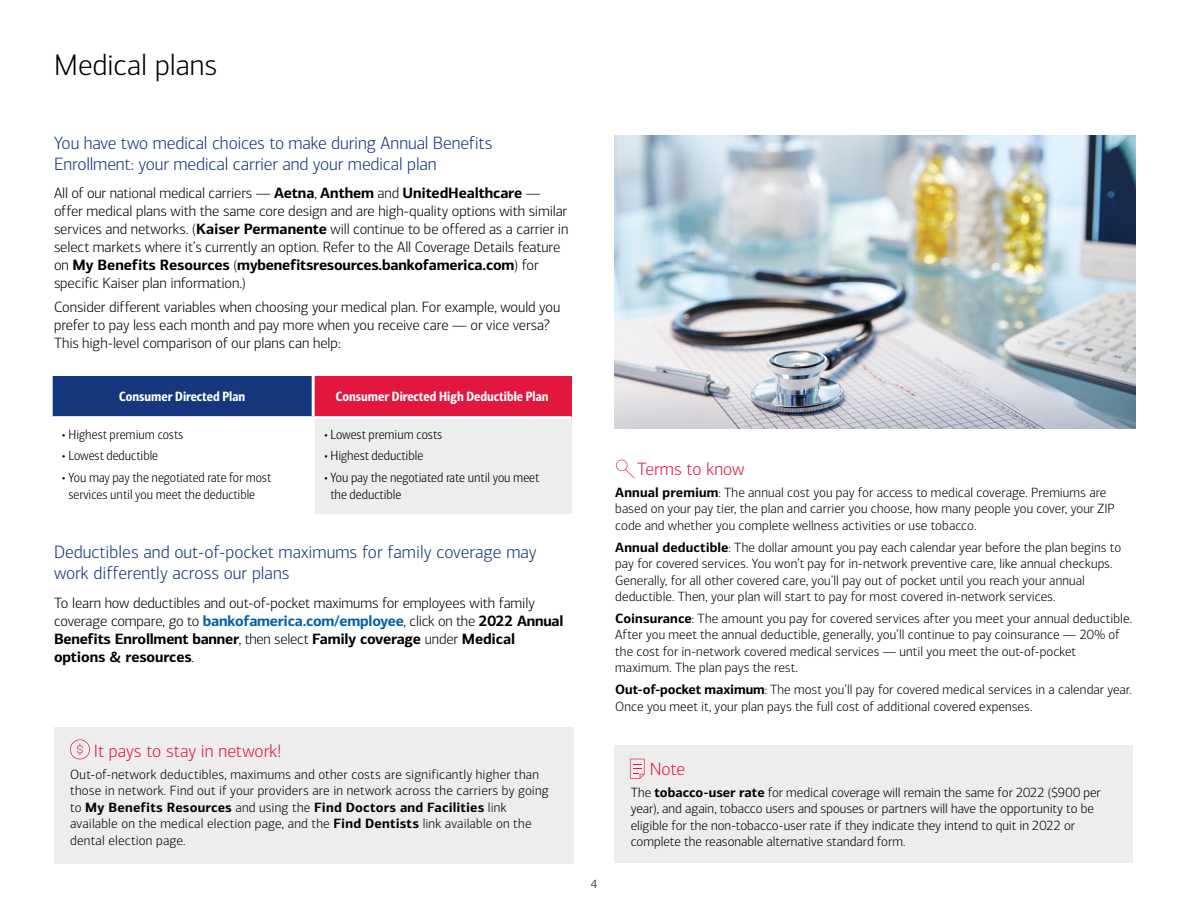
<style>
.page{position:relative;width:1188px;height:918px;background:#fff}
.page>*{position:absolute;margin:0;border:0;box-sizing:border-box;transform-origin:0 0}
.Subhead_1_18_24{font:300 30px "Connections";letter-spacing:-.005em;color:#000}
.Body_text_10_14{font:300 18px/21px "Connections";color:#14377d}
.Body_text_10_14-2{font:300 18px "Connections";color:#e3173e}
.Body_copy_1_11_16{font:300 15px/18px "Connections";letter-spacing:-.01em;color:#000}
.Body_text_10_14-3{font:300 13.5px/16.5px "Connections";letter-spacing:.005em;color:#000}
.t1{font:300 13.5px/16.5px "Connections Cond";color:#000}
.t2{font:13.5px "Connections Cond Bld";color:#fff}
.t3{font:300 12px "Connections";color:#000}
.s1{font-weight:700}
.s2{font-weight:700;color:#0061aa}
</style>
<div class="page">
<svg style="left:616px;top:460px;width:19px;height:18px"></svg>
<div style="left:54px;top:727px;width:519px;height:137px;background:#ededee"></div>
<svg style="left:70px;top:739px;width:20px;height:20px"></svg>
<div style="left:615px;top:745px;width:518px;height:118px;background:#ededee"></div>
<svg style="left:630px;top:759px;width:15px;height:20px"></svg>
<img style="left:615px;top:135px;width:520px;height:293px">
<div style="left:51px;top:376px;width:262px;height:42px;background:#14377d"></div>
<div style="left:313px;top:376px;width:258px;height:42px;background:#e3173e"></div>
<div style="left:313px;top:418px;width:258px;height:96px;background:#ededee"></div>
<hr style="left:50px;top:376px;width:3px;height:40px;background:#fff">
<hr style="left:312px;top:376px;width:3px;height:40px;background:#fff">
<hr style="left:50px;top:416px;width:263px;height:3px;background:#fff">
<hr style="left:313px;top:416px;width:258px;height:3px;background:#fff">
<hr style="left:312px;top:419px;width:3px;height:95px;background:#fff">
<p class="Subhead_1_18_24" style="left:54px;top:48px;width:165px">Medical plans</p>
<p class="Body_text_10_14" style="left:54px;top:132px;width:440px">You have two medical choices to make during Annual Benefits<br>Enrollment: your medical carrier and your medical plan</p>
<p class="Body_copy_1_11_16" style="left:54px;top:184px;width:516px">All of our national medical carriers — <span class="s1">Aetna</span>, <span class="s1">Anthem</span> and <span class="s1">UnitedHealthcare</span> — offer medical plans with the same core design and are high-quality options with similar services and networks. (<span class="s1">Kaiser Permanente</span> will continue to be offered as a carrier in select markets where it’s currently an option. Refer to the All Coverage Details feature on <span class="s1">My Benefits Resources</span> (<span class="s1">mybenefitsresources.bankofamerica.com</span>) for specific Kaiser plan information.)</p>
<p class="Body_copy_1_11_16" style="left:54px;top:298px;width:508px">Consider different variables when choosing your medical plan. For example, would you prefer to pay less each month and pay more when you receive care — or vice versa?<br>This high-level comparison of our plans can help:</p>
<p class="t2" style="left:119px;top:389px;width:128px">Consumer Directed Plan</p>
<p class="t2" style="left:336px;top:389px;width:214px">Consumer Directed High Deductible Plan</p>
<p class="t1" style="left:62px;top:426px;width:123px">• Highest premium costs</p>
<p class="t1" style="left:62px;top:448px;width:98px">• Lowest deductible</p>
<p class="t1" style="left:68px;top:470px;width:204px;text-indent:-6px">• You may pay the negotiated rate for most services until you meet the deductible</p>
<p class="t1" style="left:324px;top:426px;width:120px">• Lowest premium costs</p>
<p class="t1" style="left:324px;top:448px;width:101px">• Highest deductible</p>
<p class="t1" style="left:330px;top:470px;width:210px;text-indent:-6px">• You pay the negotiated rate until you meet the deductible</p>
<p class="Body_text_10_14" style="left:54px;top:541px;width:484px">Deductibles and out-of-pocket maximums for family coverage may work differently across our plans</p>
<p class="Body_copy_1_11_16" style="left:54px;top:594px;width:511px">To learn how deductibles and out-of-pocket maximums for employees with family coverage compare, go to <span class="s2">bankofamerica.com/employee</span>, click on the <span class="s1">2022 Annual Benefits Enrollment banner</span>, then select <span class="s1">Family coverage</span> under <span class="s1">Medical options &amp; resources</span>.</p>
<p class="Body_text_10_14-2" style="left:94px;top:741px;width:189px">It pays to stay in network!</p>
<p class="Body_text_10_14-3" style="left:70px;top:766px;width:480px">Out-of-network deductibles, maximums and other costs are significantly higher than those in network. Find out if your providers are in network across the carriers by going to <span class="s1">My Benefits Resources</span> and using the <span class="s1">Find Doctors and Facilities</span> link available on the medical election page, and the <span class="s1">Find Dentists</span> link available on the dental election page.</p>
<p class="Body_text_10_14-2" style="left:637px;top:459px;width:109px">Terms to know</p>
<p class="Body_text_10_14-3" style="left:615px;top:484px;width:501px"><span class="s1">Annual premium</span>: The annual cost you pay for access to medical coverage. Premiums are based on your pay tier, the plan and carrier you choose, how many people you cover, your ZIP code and whether you complete wellness activities or use tobacco.</p>
<p class="Body_text_10_14-3" style="left:615px;top:539px;width:508px"><span class="s1">Annual deductible</span>: The dollar amount you pay each calendar year before the plan begins to pay for covered services. You won’t pay for in-network preventive care, like annual checkups.<br>Generally, for all other covered care, you’ll pay out of pocket until you reach your annual deductible. Then, your plan will start to pay for most covered in-network services.</p>
<p class="Body_text_10_14-3" style="left:615px;top:610px;width:518px"><span class="s1">Coinsurance</span>: The amount you pay for covered services after you meet your annual deductible.<br>After you meet the annual deductible, generally, you’ll continue to pay coinsurance — 20% of the cost for in-network covered medical services — until you meet the out-of-pocket maximum. The plan pays the rest.</p>
<p class="Body_text_10_14-3" style="left:615px;top:682px;width:518px"><span class="s1">Out-of-pocket maximum</span>: The most you’ll pay for covered medical services in a calendar year.<br>Once you meet it, your plan pays the full cost of additional covered expenses.</p>
<p class="t3" style="left:591px;top:877px;width:8px">4</p>
<p class="Body_text_10_14-2" style="left:650px;top:759px;width:37px">Note</p>
<p class="Body_text_10_14-3" style="left:631px;top:784px;width:472px">The <span class="s1">tobacco-user rate</span> for medical coverage will remain the same for 2022 ($900 per year), and again, tobacco users and spouses or partners will have the opportunity to be eligible for the non-tobacco-user rate if they indicate they intend to quit in 2022 or complete the reasonable alternative standard form.</p>
</div>
